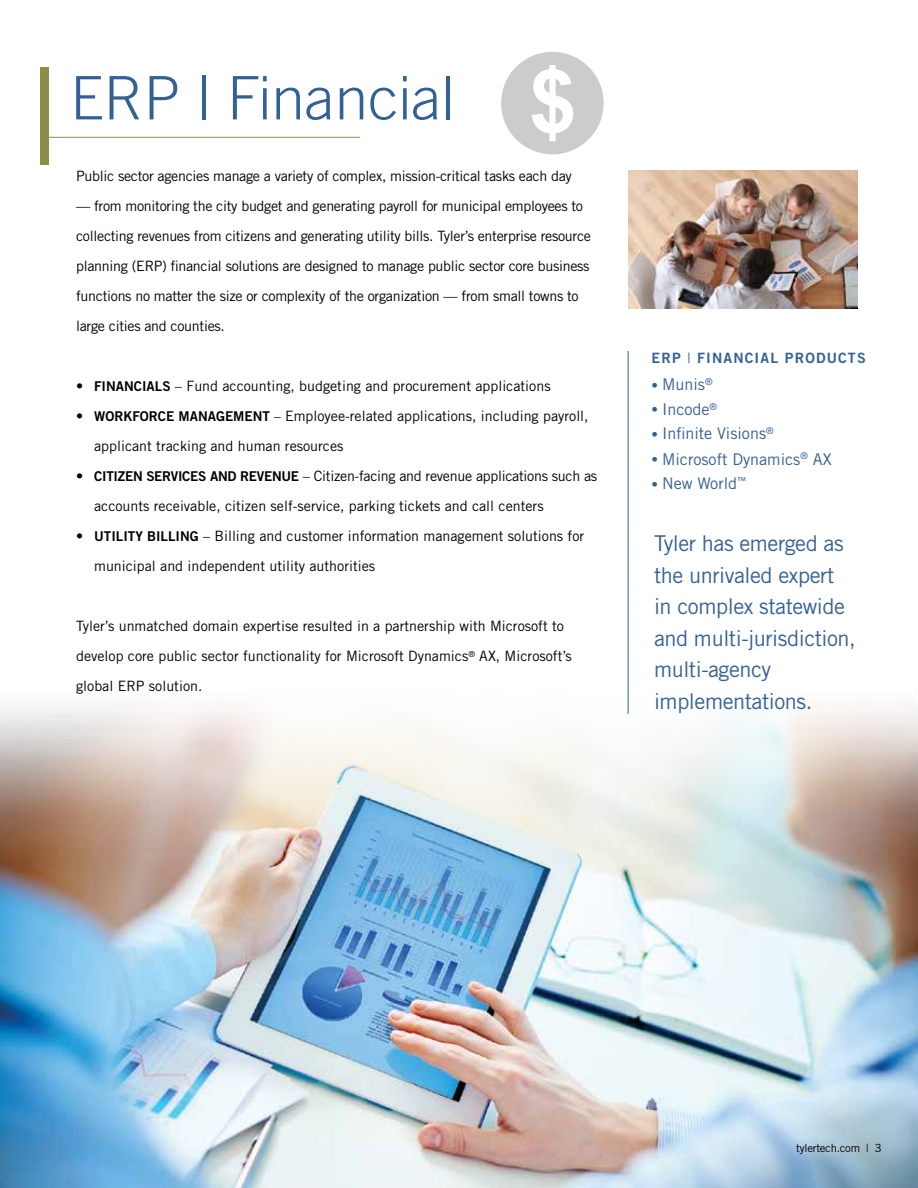
<style>
.page{position:relative;width:918px;height:1188px;background:#fff}
.page>*{position:absolute;margin:0;border:0;box-sizing:border-box;transform-origin:0 0}
.t1{font:300 60px "Trade Gothic";color:#336195}
.t2{font:21.75px/31.5px "Trade Gothic";letter-spacing:-.02em;color:#336195}
.t3{font:16.2px "Trade Gothic";color:#336195}
.t4{font:14.25px/30px "Trade Gothic";color:#000}
.t5{font:14.25px/30px "Trade Gothic";letter-spacing:-.02em;color:#000}
.t6{font:14.25px "Trade Gothic Bold Two";letter-spacing:.08em;color:#336195}
.t7{font:11.25px "Trade Gothic";letter-spacing:-.02em;color:#000}
.s1{font-family:"Trade Gothic Bold Two";font-size:13.5px}
.s2{font-size:13.5px}
.s3{font-family:"Trade Gothic"}
.s4{font-size:13.2px}
</style>
<div class="page">
<div style="left:40px;top:68px;width:9px;height:97px;background:#8d8d49"></div>
<hr style="left:49px;top:137px;width:311px;height:1px;background:#8d8d49">
<img style="left:0;top:680px;width:918px;height:508px">
<img style="left:628px;top:170px;width:230px;height:139px">
<hr style="left:628px;top:351px;width:1px;height:363px;background:#336195">
<div style="left:501px;top:52px;width:103px;height:102px;background:#cdcccb;border-radius:50%"></div>
<svg style="left:532px;top:65px;width:41px;height:76px"></svg>
<h1 class="t1" style="left:70px;top:62px;width:386px">ERP | Financial</h1>
<p class="t5" style="left:76px;top:161px;width:497px">Public sector agencies manage a variety of complex, mission-critical tasks each day</p>
<p class="t5" style="left:76px;top:191px;width:516px">— from monitoring the city budget and generating payroll for municipal employees to collecting revenues from citizens and generating utility bills. Tyler’s enterprise resource planning (ERP) financial solutions are designed to manage public sector core business functions no matter the size or complexity of the organization — from small towns to large cities and counties.</p>
<p class="t4" style="left:76px;top:371px;width:476px">• <span class="s1">FINANCIALS</span> – Fund accounting, budgeting and procurement applications</p>
<p class="t4" style="left:94px;top:401px;width:496px;text-indent:-18px">• <span class="s1">WORKFORCE MANAGEMENT</span> <span class="s2">–</span> Employee-related applications, including payroll, applicant tracking and human resources</p>
<p class="t4" style="left:94px;top:461px;width:505px;text-indent:-18px">• <span class="s1">CITIZEN SERVICES AND REVENUE</span> – Citizen-facing and revenue applications such as accounts receivable, citizen self-service, parking tickets and call centers</p>
<p class="t4" style="left:94px;top:521px;width:492px;text-indent:-18px">• <span class="s1">UTILITY BILLING</span> – Billing and customer information management solutions for municipal and independent utility authorities</p>
<p class="t4" style="left:76px;top:611px;width:497px">Tyler’s unmatched domain expertise resulted in a partnership with Microsoft to develop core public sector functionality for Microsoft Dynamics<sup>®</sup> AX, Microsoft’s global ERP solution.</p>
<p class="t6" style="left:652px;top:349px;width:216px">ERP <span class="s3">|</span> FINANCIAL PRODUCTS</p>
<p class="t3" style="left:652px;top:375px;width:63px"><span class="s4">•</span> Munis<sup>®</sup></p>
<p class="t3" style="left:652px;top:399px;width:67px"><span class="s4">•</span> Incode<sup>®</sup></p>
<p class="t3" style="left:652px;top:423px;width:124px"><span class="s4">•</span> Infinite Visions<sup>®</sup></p>
<p class="t3" style="left:652px;top:449px;width:182px"><span class="s4">•</span> Microsoft Dynamics<sup>®</sup> AX</p>
<p class="t3" style="left:652px;top:474px;width:96px"><span class="s4">•</span> New World<sup>™</sup></p>
<h2 class="t2" style="left:654px;top:528px;width:203px">Tyler has emerged as the unrivaled expert in complex statewide and multi-jurisdiction, multi-agency implementations.</h2>
<p class="t7" style="left:796px;top:1141px;width:87px">tylertech.com | 3</p>
</div>
